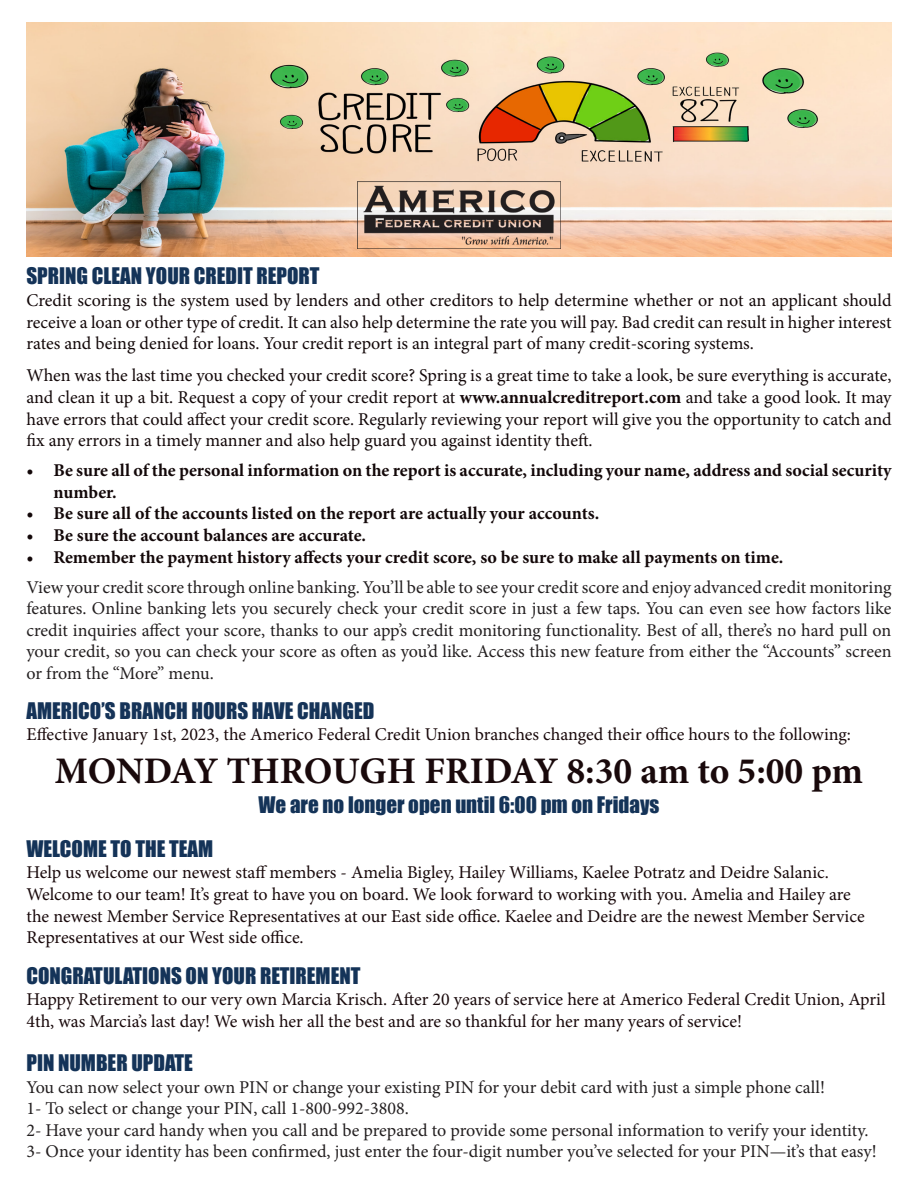
<style>
.page{position:relative;width:918px;height:1188px;background:#fff}
.page>*{position:absolute;margin:0;border:0;box-sizing:border-box;transform-origin:0 0}
.t1{font:700 37.5px "Minion Pro";letter-spacing:-.005em;color:#19090b}
.t2{font:21px "Impact";color:#143358}
.t3{font:21px "Impact";color:#153358}
.t4{font:18px/21.6px "Minion Pro";letter-spacing:-.005em;color:#231f20;text-align:justify}
.t5{font:18px/21.6px "Minion Pro";letter-spacing:-.005em;color:#130809;text-align:justify}
.t6{font:18px/21.6px "Minion Pro";color:#19090b}
.t7{font:700 18px/21.6px "Minion Pro";color:#130809}
.s1{font-weight:700}
</style>
<div class="page">
<img style="left:26px;top:23px;width:866px;height:233px">
<img style="left:358px;top:182px;width:202px;height:66px">
<p class="t2" style="left:26px;top:260px;width:295px">SPRING CLEAN YOUR CREDIT REPORT</p>
<p class="t5" style="left:26px;top:290px;width:867px">Credit scoring is the system used by lenders and other creditors to help determine whether or not an applicant should receive a loan or other type of credit. It can also help determine the rate you will pay. Bad credit can result in higher interest rates and being denied for loans. Your credit report is an integral part of many credit-scoring systems.</p>
<p class="t5" style="left:26px;top:365px;width:867px">When was the last time you checked your credit score? Spring is a great time to take a look, be sure everything is accurate, and clean it up a bit. Request a copy of your credit report at <span class="s1">www.annualcreditreport.com</span> and take a good look. It may have errors that could afect your credit score. Regularly reviewing your report will give you the opportunity to catch and fx any errors in a timely manner and also help guard you against identity thef.</p>
<p class="t7" style="left:53px;top:459px;width:840px;text-indent:-27px">• Be sure all of the personal information on the report is accurate, including your name, address and social security number.</p>
<p class="t7" style="left:26px;top:503px;width:574px">• Be sure all of the accounts listed on the report are actually your accounts.</p>
<p class="t7" style="left:26px;top:524px;width:341px">• Be sure the account balances are accurate.</p>
<p class="t7" style="left:26px;top:546px;width:759px">• Remember the payment history afects your credit score, so be sure to make all payments on time.</p>
<p class="t4" style="left:26px;top:576px;width:867px">View your credit score through online banking. You’ll be able to see your credit score and enjoy advanced credit monitoring features. Online banking lets you securely check your credit score in just a few taps. You can even see how factors like credit inquiries afect your score, thanks to our app’s credit monitoring functionality. Best of all, there’s no hard pull on your credit, so you can check your score as ofen as you’d like. Access this new feature from either the “Accounts” screen or from the “More” menu.</p>
<p class="t3" style="left:26px;top:694px;width:349px">AMERICO’S BRANCH HOURS HAVE CHANGED</p>
<p class="t6" style="left:26px;top:724px;width:826px">Efective January 1st, 2023, the Americo Federal Credit Union branches changed their ofce hours to the following:</p>
<h1 class="t1" style="left:55px;top:745px;width:810px">MONDAY THROUGH FRIDAY 8:30 am to 5:00 pm</h1>
<p class="t2" style="left:259px;top:789px;width:402px">We are no longer open until 6:00 pm on Fridays</p>
<p class="t2" style="left:26px;top:832px;width:188px">WELCOME TO THE TEAM</p>
<p class="t6" style="left:26px;top:862px;width:840px">Help us welcome our newest staf members - Amelia Bigley, Hailey Williams, Kaelee Potratz and Deidre Salanic.<br>Welcome to our team! It’s great to have you on board. We look forward to working with you. Amelia and Hailey are the newest Member Service Representatives at our East side ofce. Kaelee and Deidre are the newest Member Service Representatives at our West side ofce.</p>
<p class="t2" style="left:26px;top:959px;width:336px">CONGRATULATIONS ON YOUR RETIREMENT</p>
<p class="t6" style="left:26px;top:989px;width:861px">Happy Retirement to our very own Marcia Krisch. Afer 20 years of service here at Americo Federal Credit Union, April<br>4th, was Marcia’s last day! We wish her all the best and are so thankful for her many years of service!</p>
<p class="t2" style="left:26px;top:1047px;width:168px">PIN NUMBER UPDATE</p>
<p class="t4" style="left:26px;top:1076px;width:852px;text-align:left">You can now select your own PIN or change your existing PIN for your debit card with just a simple phone call!<br>1- To select or change your PIN, call 1-800-992-3808.<br>2- Have your card handy when you call and be prepared to provide some personal information to verify your identity.<br>3- Once your identity has been confrmed, just enter the four-digit number you’ve selected for your PIN—it’s that easy!</p>
</div>
